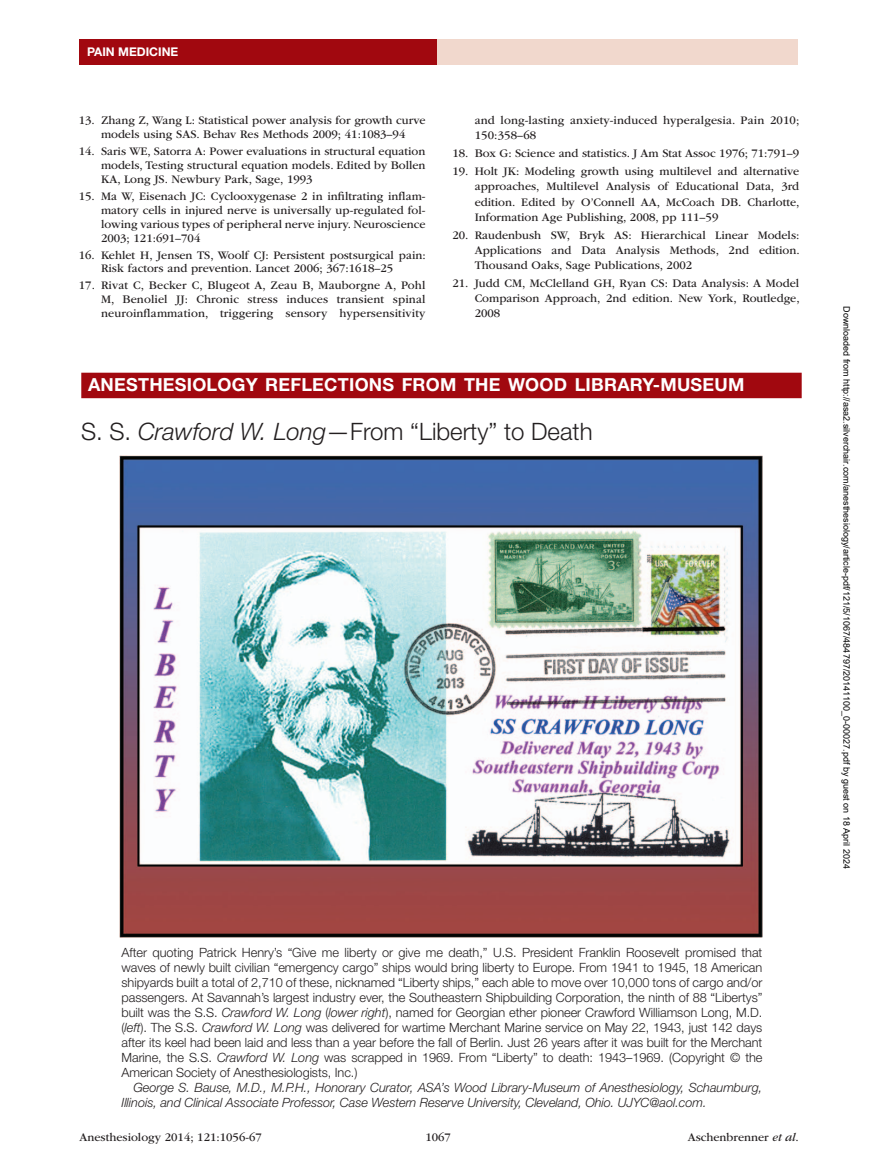
<style>
.page{position:relative;width:878px;height:1175px;background:#fff}
.page>*{position:absolute;margin:0;border:0;box-sizing:border-box;transform-origin:0 0}
.t1{font:300 24px "Helvetica Neue LT Std";color:#231f20}
.t2{font:700 18px "Helvetica Neue LT Std";letter-spacing:.015em;color:#fff}
.t3{font:300 12.75px/15px "Helvetica Neue";letter-spacing:-.005em;color:#231f20;text-align:justify}
.t4{font:italic 300 12.75px/15px "Helvetica Neue";letter-spacing:-.005em;color:#231f20}
.t5{font:12px/14px "ITC Garamond Std";color:#231f20;text-align:justify}
.t6{font:700 12px "Helvetica Neue LT Std";color:#fff}
.t7{font:9px "Arial";color:#000}
.s1{font-style:italic}
</style>
<div class="page">
<div style="left:432px;top:39px;width:365px;height:26px;background:#f1d8cd"></div>
<div style="left:79px;top:39px;width:357px;height:25px;background:#a1080f"></div>
<div style="left:81px;top:373px;width:720px;height:25px;background:#a1080f"></div>
<img style="left:120px;top:455px;width:642px;height:483px">
<p class="t6" style="left:87px;top:44px;width:93px">PAIN MEDICINE</p>
<p class="t5" style="left:79px;top:113px;width:348px;text-align:center">13. Zhang Z, Wang L: Statistical power analysis for growth curve models using SAS. Behav Res Methods 2009; 41:1083–94</p>
<p class="t5" style="left:101px;top:144px;width:326px;text-indent:-22px">14. Saris WE, Satorra A: Power evaluations in structural equation models, Testing structural equation models. Edited by Bollen KA, Long JS. Newbury Park, Sage, 1993</p>
<p class="t5" style="left:101px;top:189px;width:326px;text-indent:-22px">15. Ma W, Eisenach JC: Cyclooxygenase 2 in infiltrating inflam&shy;matory cells in injured nerve is universally up-regulated fol&shy;lowing various types of peripheral nerve injury. Neuroscience 2003; 121:691–704</p>
<p class="t5" style="left:101px;top:248px;width:326px;text-indent:-22px">16. Kehlet H, Jensen TS, Woolf CJ: Persistent postsurgical pain:<br>Risk factors and prevention. Lancet 2006; 367:1618–25</p>
<p class="t5" style="left:101px;top:279px;width:326px;text-indent:-22px">17. Rivat C, Becker C, Blugeot A, Zeau B, Mauborgne A, Pohl M, Benoliel JJ: Chronic stress induces transient spinal neuroinflammation, triggering sensory hypersensitivity</p>
<p class="t5" style="left:474px;top:113px;width:326px;line-height:15.1px">and long-lasting anxiety-induced hyperalgesia. Pain 2010;<br>150:358–68</p>
<p class="t5" style="left:452px;top:146px;width:348px">18. Box G: Science and statistics. J Am Stat Assoc 1976; 71:791–9</p>
<p class="t5" style="left:474px;top:164px;width:326px;line-height:15.1px;text-indent:-22px">19. Holt JK: Modeling growth using multilevel and alternative approaches, Multilevel Analysis of Educational Data, 3rd edition. Edited by O’Connell AA, McCoach DB. Charlotte, Information Age Publishing, 2008, pp 111–59</p>
<p class="t5" style="left:474px;top:227px;width:326px;line-height:15.1px;text-indent:-22px">20. Raudenbush SW, Bryk AS: Hierarchical Linear Models:<br>Applications and Data Analysis Methods, 2nd edition.<br>Thousand Oaks, Sage Publications, 2002</p>
<p class="t5" style="left:474px;top:276px;width:326px;line-height:15.1px;text-indent:-22px">21. Judd CM, McClelland GH, Ryan CS: Data Analysis: A Model Comparison Approach, 2nd edition. New York, Routledge, 2008</p>
<h2 class="t2" style="left:88px;top:373px;width:657px">ANESTHESIOLOGY REFLECTIONS FROM THE WOOD LIBRARY-MUSEUM</h2>
<h1 class="t1" style="left:81px;top:417px;width:513px">S. S. <span class="s1">Crawford W. Long</span>—From “Liberty” to Death</h1>
<p class="t3" style="left:122px;top:945px;width:642px">After quoting Patrick Henry’s “Give me liberty or give me death,” U.S. President Franklin Roosevelt promised that waves of newly built civilian “emergency cargo” ships would bring liberty to Europe. From 1941 to 1945, 18 American shipyards built a total of 2,710 of these, nicknamed “Liberty ships,” each able to move over 10,000 tons of cargo and/or passengers. At Savannah’s largest industry ever, the Southeastern Shipbuilding Corporation, the ninth of 88 “Libertys” built was the S.S. <span class="s1">Crawford W. Long</span> (<span class="s1">lower right</span>), named for Georgian ether pioneer Crawford Williamson Long, M.D. (<span class="s1">left</span>). The S.S. <span class="s1">Crawford W. Long</span> was delivered for wartime Merchant Marine service on May 22, 1943, just 142 days after its keel had been laid and less than a year before the fall of Berlin. Just 26 years after it was built for the Merchant Marine, the S.S. <span class="s1">Crawford W. Long</span> was scrapped in 1969. From “Liberty” to death: 1943–1969. (Copyright © the American Society of Anesthesiologists, Inc.)</p>
<p class="t4" style="left:122px;top:1080px;width:642px;text-indent:12px">George S. Bause, M.D., M.P.H., Honorary Curator, ASA’s Wood Library-Museum of Anesthesiology, Schaumburg,<br>Illinois, and Clinical Associate Professor, Case Western Reserve University, Cleveland, Ohio. UJYC@aol.com.</p>
<p class="t5" style="left:80px;top:1130px;width:184px">Anesthesiology 2014; 121:1056-67</p>
<p class="t5" style="left:425px;top:1130px;width:27px">1067</p>
<p class="t5" style="left:687px;top:1130px;width:113px">Aschenbrenner <span class="s1">et al</span>.</p>
<p class="t7" style="left:850px;top:306px;width:564px;rotate:90deg">Downloaded from http://asa2.silverchair.com/anesthesiology/article-pdf/121/5/1067/484797/20141100_0-00027.pdf by guest on 18 April 2024</p>
</div>
